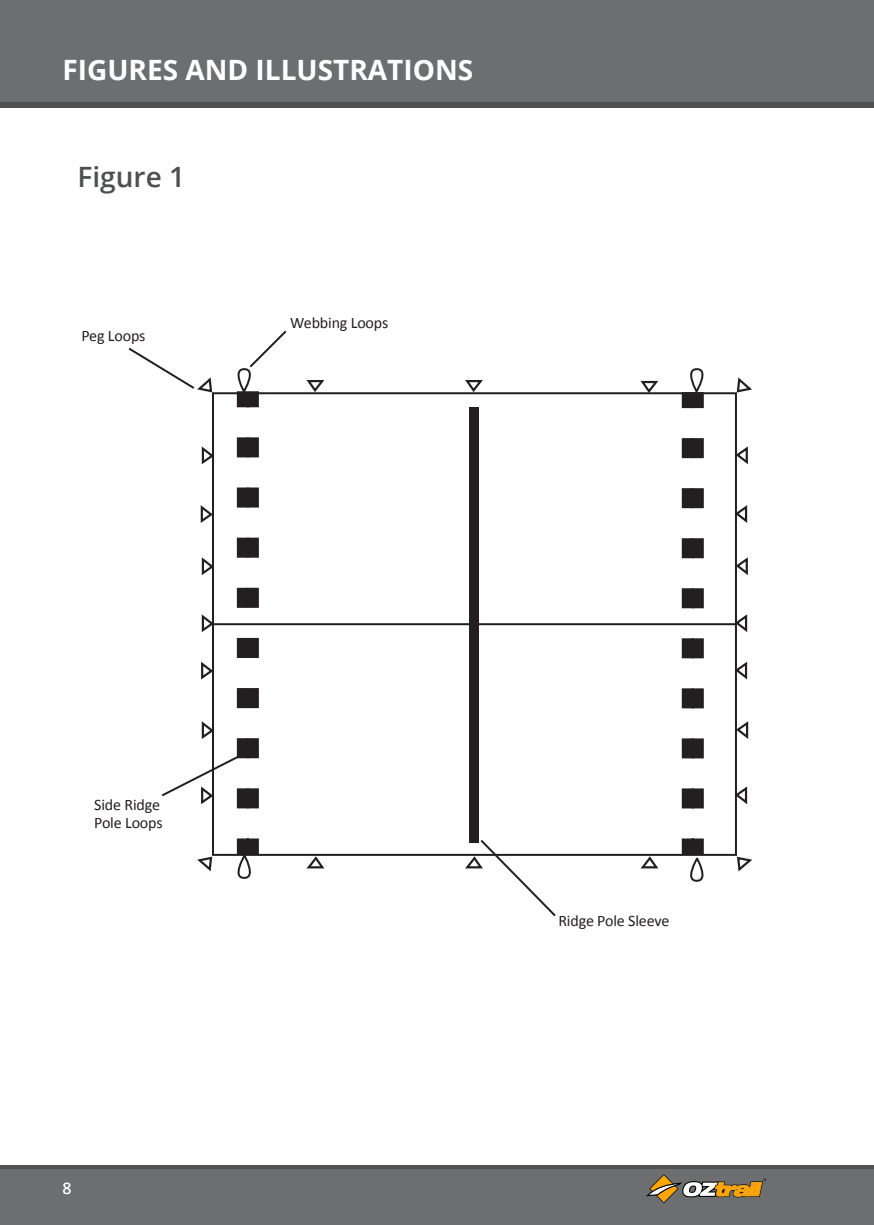
<style>
.page{position:relative;width:874px;height:1225px;background:#fff}
.page>*{position:absolute;margin:0;border:0;box-sizing:border-box;transform-origin:0 0}
.t1{font:700 28px "Open Sans";color:#fff}
.t2{font:600 28px "Open Sans";color:#4e4f50}
.t3{font:16px/18px "Calibri";letter-spacing:-.01em;color:#231f20}
.t4{font:600 16px "Open Sans";color:#fff}
</style>
<div class="page">
<div style="left:0;top:1165px;width:873px;height:60px;background:#6d6e70"></div>
<hr style="left:0;top:1165px;width:873px;height:4px;background:#515153">
<div style="left:0;top:0;width:873px;height:108px;background:#6d6e70"></div>
<div style="left:0;top:102px;width:873px;height:6px;background:#515153"></div>
<svg style="left:646px;top:1174px;width:119px;height:29px"></svg>
<svg style="left:736px;top:377px;width:16px;height:17px"></svg>
<svg style="left:736px;top:855px;width:16px;height:17px"></svg>
<div style="left:468px;top:407px;width:10px;height:435px;background:#231f20"></div>
<svg style="left:639px;top:854px;width:21px;height:15px"></svg>
<svg style="left:305px;top:854px;width:21px;height:15px"></svg>
<svg style="left:735px;top:719px;width:14px;height:21px"></svg>
<svg style="left:735px;top:503px;width:13px;height:21px"></svg>
<svg style="left:638px;top:380px;width:21px;height:15px"></svg>
<svg style="left:462px;top:380px;width:21px;height:14px"></svg>
<svg style="left:304px;top:380px;width:21px;height:14px"></svg>
<svg style="left:464px;top:837px;width:93px;height:80px"></svg>
<svg style="left:675px;top:368px;width:36px;height:514px"></svg>
<svg style="left:732px;top:612px;width:16px;height:21px"></svg>
<svg style="left:735px;top:659px;width:13px;height:21px"></svg>
<svg style="left:735px;top:444px;width:13px;height:21px"></svg>
<svg style="left:735px;top:784px;width:13px;height:21px"></svg>
<svg style="left:735px;top:555px;width:13px;height:21px"></svg>
<hr style="left:213px;top:623px;width:522px;height:2px;background:#231f20">
<svg style="left:128px;top:330px;width:160px;height:549px"></svg>
<h1 class="t1" style="left:62px;top:50px;width:412px">FIGURES AND ILLUSTRATIONS</h1>
<h1 class="t2" style="left:77px;top:157px;width:109px">Figure 1</h1>
<p class="t3" style="left:81px;top:327px;width:66px">Peg Loops</p>
<p class="t3" style="left:290px;top:313px;width:99px">Webbing Loops</p>
<p class="t3" style="left:94px;top:796px;width:70px">Side Ridge<br>Pole Loops</p>
<p class="t4" style="left:62px;top:1177px;width:11px">8</p>
<p class="t3" style="left:558px;top:912px;width:112px">Ridge Pole Sleeve</p>
</div>
